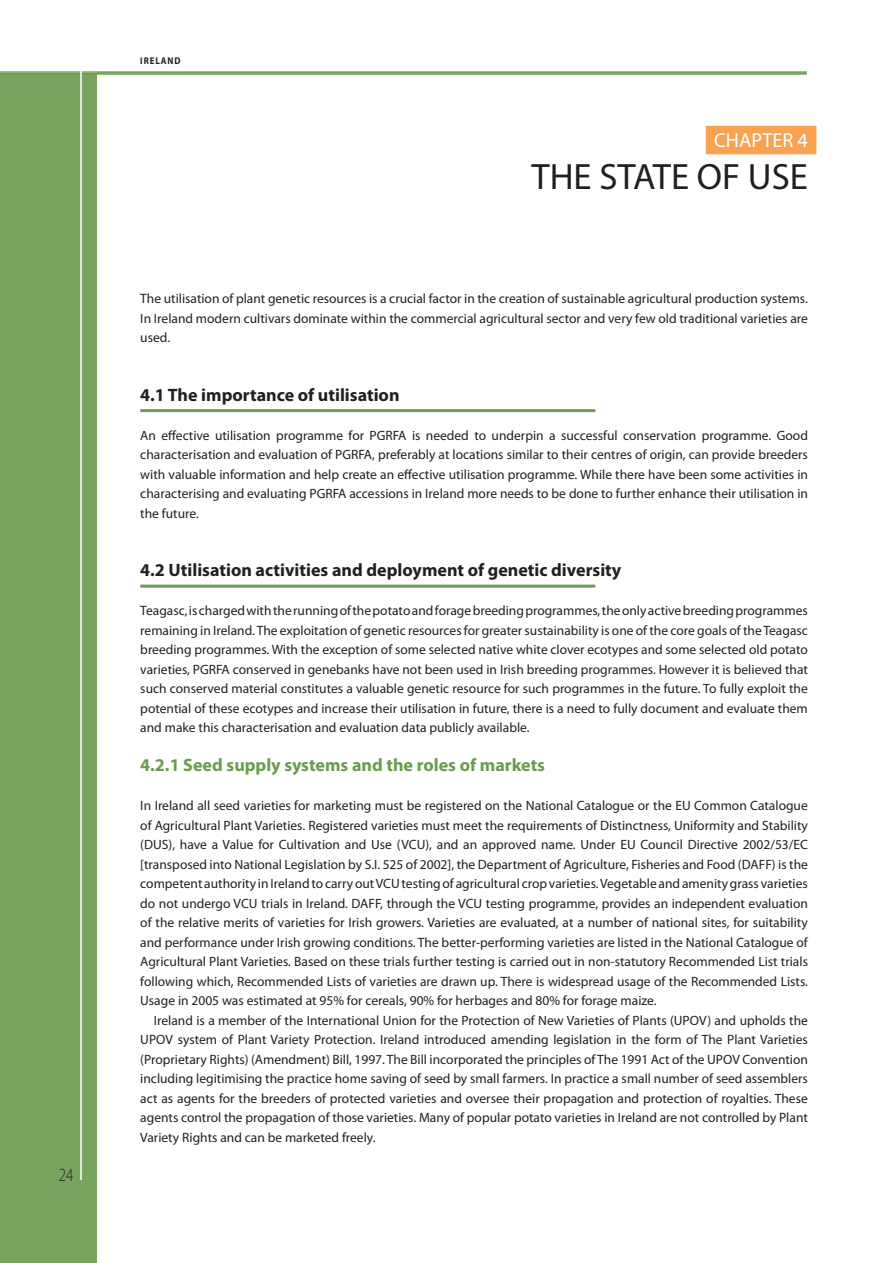
<style>
.page{position:relative;width:893px;height:1263px;background:#fff}
.page>*{position:absolute;margin:0;border:0;box-sizing:border-box;transform-origin:0 0}
.t1{font:36.75px "Myriad Pro";color:#231f20}
.t2{font:20.25px "Myriad Pro";color:#fff}
.t3{font:300 18.75px "Myriad Pro";color:#231f20;scale:.8 1}
.t4{font:700 18px "Myriad Pro";color:#231f20}
.t5{font:700 18px "Myriad Pro";color:#6a9c4d}
.t6{font:13.5px/19.5px "Myriad Pro";color:#231f20;text-align:justify}
.t7{font:700 9.75px "Myriad Pro";letter-spacing:.105em;color:#231f20;scale:.9 1}
.s1{font-style:italic}
</style>
<div class="page">
<div style="left:0;top:75px;width:97px;height:1188px;background:#78a45d"></div>
<svg style="left:0;top:71px;width:807px;height:4px"></svg>
<hr style="left:0;top:72px;width:97px;height:3px;background:#6d9e50">
<hr style="left:80px;top:64px;width:2px;height:1116px;background:#fff">
<div style="left:706px;top:126px;width:110px;height:28px;background:#f9a350"></div>
<hr style="left:140px;top:409px;width:455px;height:3px;background:#6c9d4f">
<hr style="left:140px;top:585px;width:455px;height:3px;background:#6c9d4f">
<h3 class="t3" style="left:59px;top:1163px;width:20px">24</h3>
<p class="t7" style="left:140px;top:55px;width:46px">IRELAND</p>
<h2 class="t2" style="left:714px;top:128px;width:95px">CHAPTER 4</h2>
<h1 class="t1" style="left:531px;top:154px;width:278px">THE STATE OF USE</h1>
<p class="t6" style="left:140px;top:289px;width:669px">The utilisation of plant genetic resources is a crucial factor in the creation of sustainable agricultural production systems.<br>In Ireland modern cultivars dominate within the commercial agricultural sector and very few old traditional varieties are used.</p>
<h3 class="t4" style="left:140px;top:383px;width:261px">4.1 The importance of utilisation</h3>
<p class="t6" style="left:140px;top:425px;width:669px">An effective utilisation programme for PGRFA is needed to underpin a successful conservation programme. Good characterisation and evaluation of PGRFA, preferably at locations similar to their centres of origin, can provide breeders with valuable information and help create an effective utilisation programme. While there have been some activities in characterising and evaluating PGRFA accessions in Ireland more needs to be done to further enhance their utilisation in the future.</p>
<h3 class="t4" style="left:140px;top:558px;width:483px">4.2 Utilisation activities and deployment of genetic diversity</h3>
<p class="t6" style="left:140px;top:601px;width:669px">Teagasc, is charged with the running of the potato and forage breeding programmes, the only active breeding programmes remaining in Ireland. The exploitation of genetic resources for greater sustainability is one of the core goals of the Teagasc breeding programmes. With the exception of some selected native white clover ecotypes and some selected old potato varieties, PGRFA conserved in genebanks have not been used in Irish breeding programmes. However it is believed that such conserved material constitutes a valuable genetic resource for such programmes in the future. To fully exploit the potential of these ecotypes and increase their utilisation in future, there is a need to fully document and evaluate them and make this characterisation and evaluation data publicly available.</p>
<h3 class="t5" style="left:140px;top:753px;width:406px">4.2.1 Seed supply systems and the roles of markets</h3>
<p class="t6" style="left:140px;top:796px;width:669px">In Ireland all seed varieties for marketing must be registered on the National Catalogue or the EU Common Catalogue of Agricultural Plant Varieties. Registered varieties must meet the requirements of Distinctness, Uniformity and Stability (DUS), have a Value for Cultivation and Use (VCU), and an approved name. Under EU Council Directive 2002/53/EC [transposed into National Legislation by S.I. 525 of 2002], the Department of Agriculture, Fisheries and Food (DAFF) is the competent authority in Ireland to carry out VCU testing of agricultural crop varieties. Vegetable and amenity grass varieties do not undergo VCU trials in Ireland<span class="s1">.</span> DAFF, through the VCU testing programme, provides an independent evaluation of the relative merits of varieties for Irish growers. Varieties are evaluated, at a number of national sites, for suitability and performance under Irish growing conditions. The better-performing varieties are listed in the National Catalogue of Agricultural Plant Varieties. Based on these trials further testing is carried out in non-statutory Recommended List trials following which, Recommended Lists of varieties are drawn up. There is widespread usage of the Recommended Lists.<br>Usage in 2005 was estimated at 95% for cereals, 90% for herbages and 80% for forage maize.</p>
<p class="t6" style="left:140px;top:1010px;width:669px;text-indent:14px">Ireland is a member of the International Union for the Protection of New Varieties of Plants (UPOV) and upholds the UPOV system of Plant Variety Protection. Ireland introduced amending legislation in the form of The Plant Varieties (Proprietary Rights) (Amendment) Bill, 1997. The Bill incorporated the principles of The 1991 Act of the UPOV Convention including legitimising the practice home saving of seed by small farmers. In practice a small number of seed assemblers act as agents for the breeders of protected varieties and oversee their propagation and protection of royalties. These agents control the propagation of those varieties. Many of popular potato varieties in Ireland are not controlled by Plant Variety Rights and can be marketed freely.</p>
</div>
